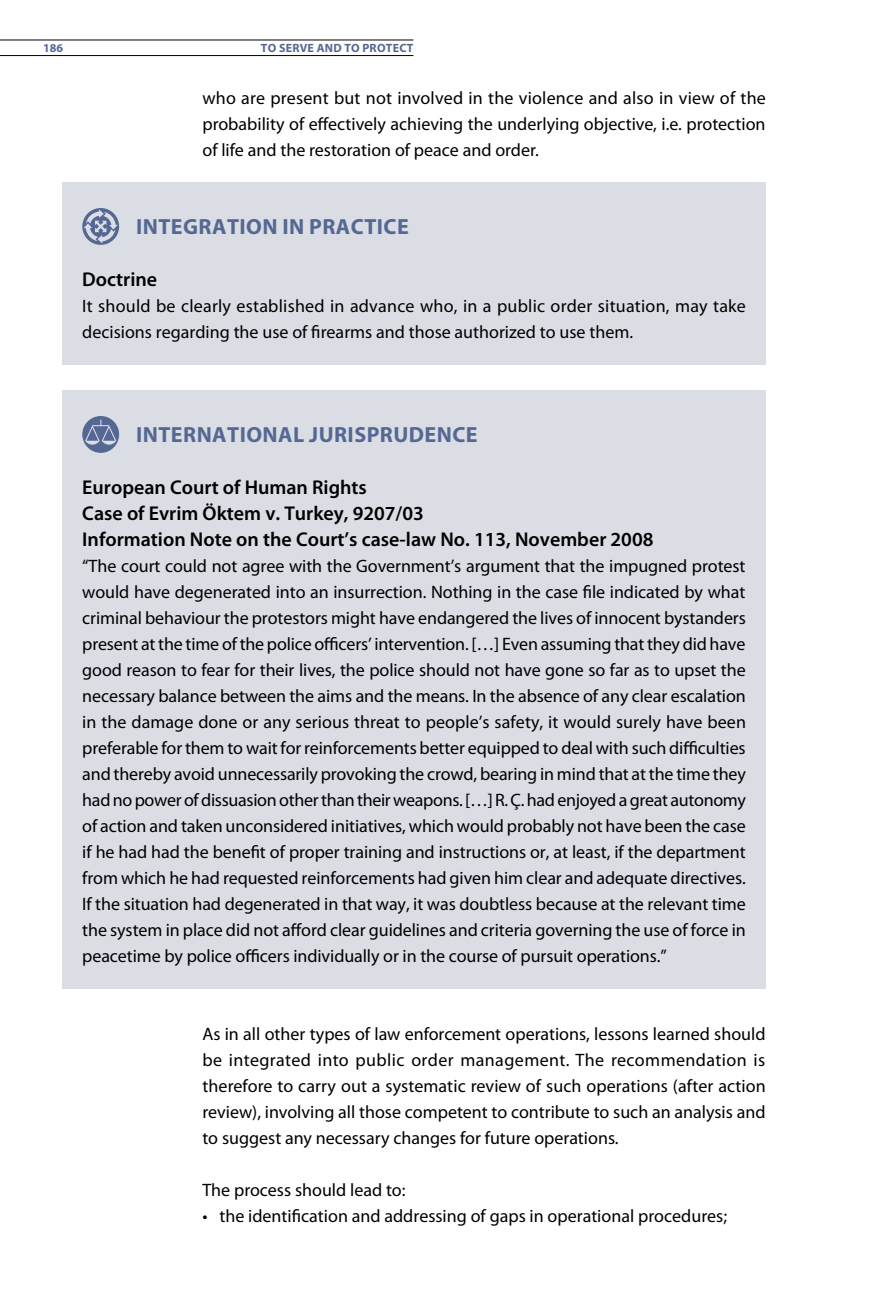
<style>
.page{position:relative;width:879px;height:1304px;background:#fff}
.page>*{position:absolute;margin:0;border:0;box-sizing:border-box;transform-origin:0 0}
.Tableau_titre{font:700 22px "Myriad Pro";letter-spacing:.02em;color:#556894}
.Tableau_soustitre{font:600 20px "Myriad Pro";color:#000}
.Tableau_texte{font:18px/26px "Myriad Pro";color:#000}
.Paragraphe_texte{font:18px/26px "Myriad Pro";color:#000;text-align:justify}
.Retrait_3mm{font:18px "Myriad Pro";color:#000}
.t1{font:700 12px "Myriad Pro";letter-spacing:.02em;color:#556894}
</style>
<div class="page">
<hr style="left:0;top:40px;width:413px;height:1px;background:#000">
<hr style="left:0;top:55px;width:413px;height:1px;background:#000">
<div style="left:62px;top:182px;width:703px;height:182px;background:#dbdde4"></div>
<div style="left:62px;top:390px;width:703px;height:598px;background:#dbdde4"></div>
<svg style="left:82px;top:416px;width:37px;height:37px"></svg>
<svg style="left:82px;top:208px;width:37px;height:37px"></svg>
<p class="t1" style="left:43px;top:41px;width:21px">186</p>
<p class="t1" style="left:261px;top:41px;width:154px">TO SERVE AND TO PROTECT</p>
<p class="Paragraphe_texte" style="left:202px;top:85px;width:565px">who are present but not involved in the violence and also in view of the probability of effectively achieving the underlying objective, i.e. protection of life and the restoration of peace and order.</p>
<p class="Tableau_titre" style="left:136px;top:214px;width:274px">INTEGRATION IN PRACTICE</p>
<p class="Tableau_soustitre" style="left:82px;top:268px;width:76px">Doctrine</p>
<p class="Tableau_texte" style="left:82px;top:293px;width:665px">It should be clearly established in advance who, in a public order situation, may take decisions regarding the use of firearms and those authorized to use them.</p>
<p class="Tableau_titre" style="left:136px;top:422px;width:343px">INTERNATIONAL JURISPRUDENCE</p>
<p class="Tableau_soustitre" style="left:82px;top:476px;width:286px">European Court of Human Rights</p>
<p class="Tableau_soustitre" style="left:82px;top:502px;width:343px">Case of Evrim Öktem v. Turkey, 9207/03</p>
<p class="Tableau_soustitre" style="left:82px;top:528px;width:573px">Information Note on the Court’s case-law No. 113, November 2008</p>
<p class="Tableau_texte" style="left:82px;top:553px;width:665px;text-align:justify">“The court could not agree with the Government’s argument that the impugned protest would have degenerated into an insurrection. Nothing in the case file indicated by what criminal behaviour the protestors might have endangered the lives of innocent bystanders present at the time of the police officers’ intervention. […] Even assuming that they did have good reason to fear for their lives, the police should not have gone so far as to upset the necessary balance between the aims and the means. In the absence of any clear escalation in the damage done or any serious threat to people’s safety, it would surely have been preferable for them to wait for reinforcements better equipped to deal with such difficulties and thereby avoid unnecessarily provoking the crowd, bearing in mind that at the time they had no power of dissuasion other than their weapons. […] R. Ç. had enjoyed a great autonomy of action and taken unconsidered initiatives, which would probably not have been the case if he had had the benefit of proper training and instructions or, at least, if the department from which he had requested reinforcements had given him clear and adequate directives.<br>If the situation had degenerated in that way, it was doubtless because at the relevant time the system in place did not afford clear guidelines and criteria governing the use of force in peacetime by police officers individually or in the course of pursuit operations.”</p>
<p class="Paragraphe_texte" style="left:202px;top:1021px;width:565px">As in all other types of law enforcement operations, lessons learned should be integrated into public order management. The recommendation is therefore to carry out a systematic review of such operations (after action review), involving all those competent to contribute to such an analysis and to suggest any necessary changes for future operations.</p>
<p class="Paragraphe_texte" style="left:202px;top:1177px;width:205px">The process should lead to:</p>
<p class="Retrait_3mm" style="left:202px;top:1206px;width:526px">• the identification and addressing of gaps in operational procedures;</p>
</div>
